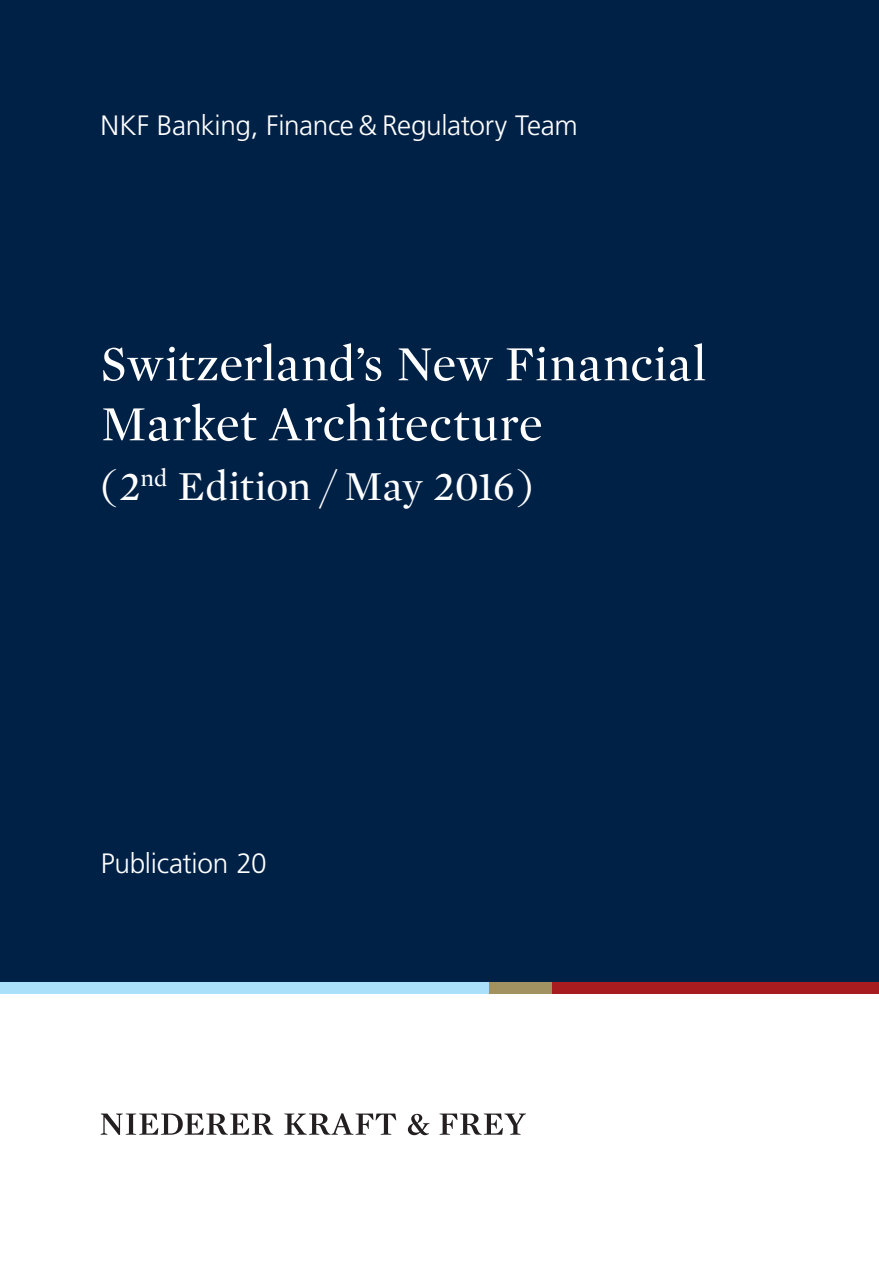
<style>
.page{position:relative;width:879px;height:1276px;background:#fff}
.page>*{position:absolute;margin:0;border:0;box-sizing:border-box;transform-origin:0 0}
.t1{font:50px/60px "Mercury Display";letter-spacing:.005em;color:#fff}
.t2{font:42px "Mercury Display";letter-spacing:-.005em;color:#fff}
.t3{font:300 28px "Frutiger";letter-spacing:-.015em;color:#fff}
</style>
<div class="page">
<div style="left:0;top:0;width:879px;height:992px;background:#002146"></div>
<div style="left:0;top:982px;width:489px;height:11px;background:#aae0f9"></div>
<div style="left:551px;top:982px;width:328px;height:11px;background:#a61c1f"></div>
<div style="left:489px;top:982px;width:62px;height:11px;background:#a29161"></div>
<svg style="left:101px;top:1113px;width:172px;height:22px"></svg>
<svg style="left:284px;top:1113px;width:112px;height:21px"></svg>
<svg style="left:408px;top:1114px;width:21px;height:21px"></svg>
<svg style="left:439px;top:1113px;width:87px;height:21px"></svg>
<p class="t3" style="left:101px;top:110px;width:479px">NKF Banking, Finance &amp; Regulatory Team</p>
<h1 class="t1" style="left:101px;top:332px;width:607px">Switzerland’s New Financial<br>Market Architecture</h1>
<h2 class="t2" style="left:101px;top:457px;width:434px">( 2<sup>nd</sup> Edition / May 2016 )</h2>
<p class="t3" style="left:101px;top:847px;width:167px">Publication 20</p>
</div>
